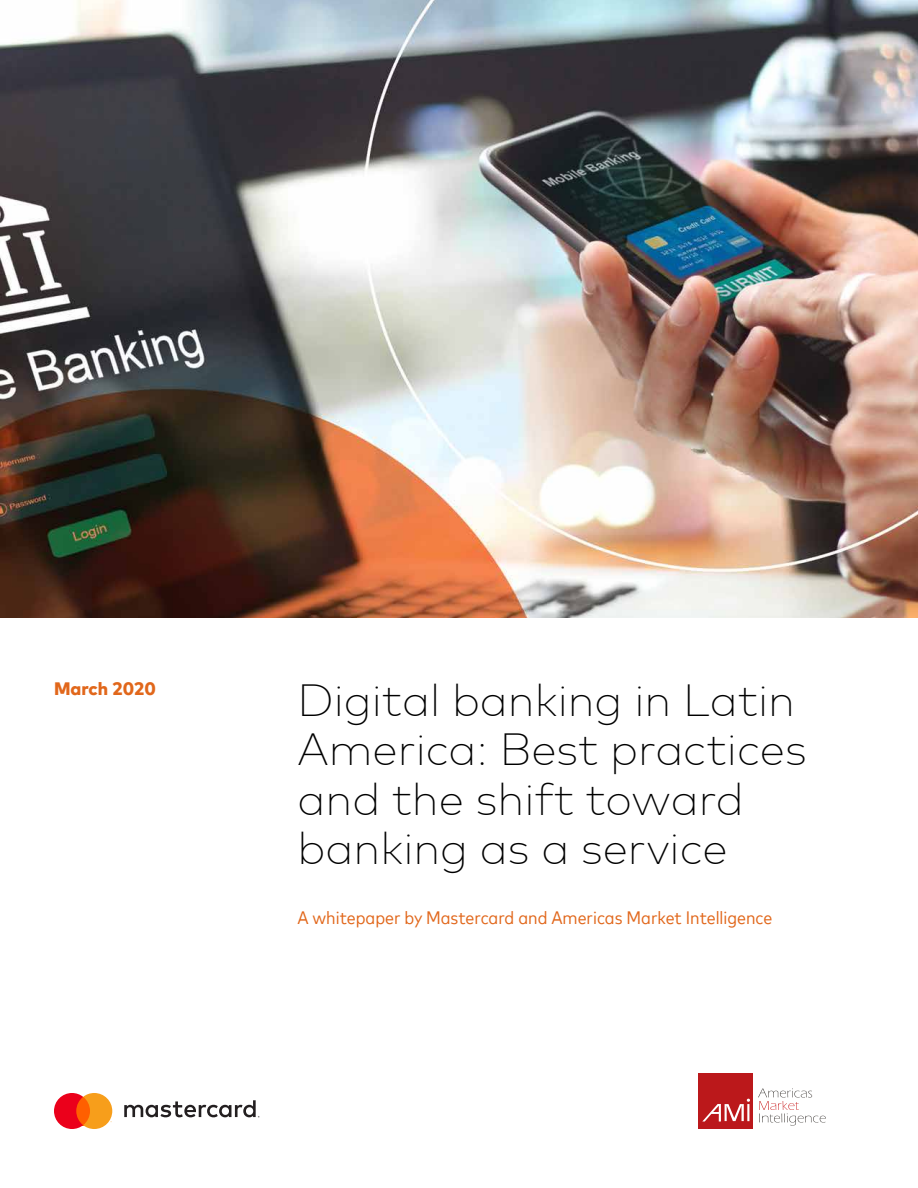
<style>
.page{position:relative;width:918px;height:1188px;background:#fff}
.page>*{position:absolute;margin:0;border:0;box-sizing:border-box;transform-origin:0 0}
.t1{font:200 45px/49.5px "Mark Offc For MC";color:#000}
.t2{font:18px "Mark For MC Nrw";color:#e1671b}
.t3{font:800 18px "Mark Offc For MC";color:#e1671b}
</style>
<div class="page">
<img style="left:0;top:0;width:918px;height:617px">
<svg style="left:124px;top:1100px;width:135px;height:17px"></svg>
<svg style="left:54px;top:1093px;width:58px;height:36px;background:#f46c3a"></svg>
<svg style="left:758px;top:1089px;width:68px;height:37px"></svg>
<div style="left:698px;top:1074px;width:55px;height:55px;background:#bb181b"></div>
<svg style="left:702px;top:1099px;width:48px;height:23px"></svg>
<p class="t3" style="left:54px;top:674px;width:103px">March 2020</p>
<p class="t1" style="left:298px;top:672px;width:510px">Digital banking in Latin<br>America: Best practices and the shift toward banking as a service</p>
<p class="t2" style="left:298px;top:905px;width:476px">A whitepaper by Mastercard and Americas Market Intelligence</p>
</div>
